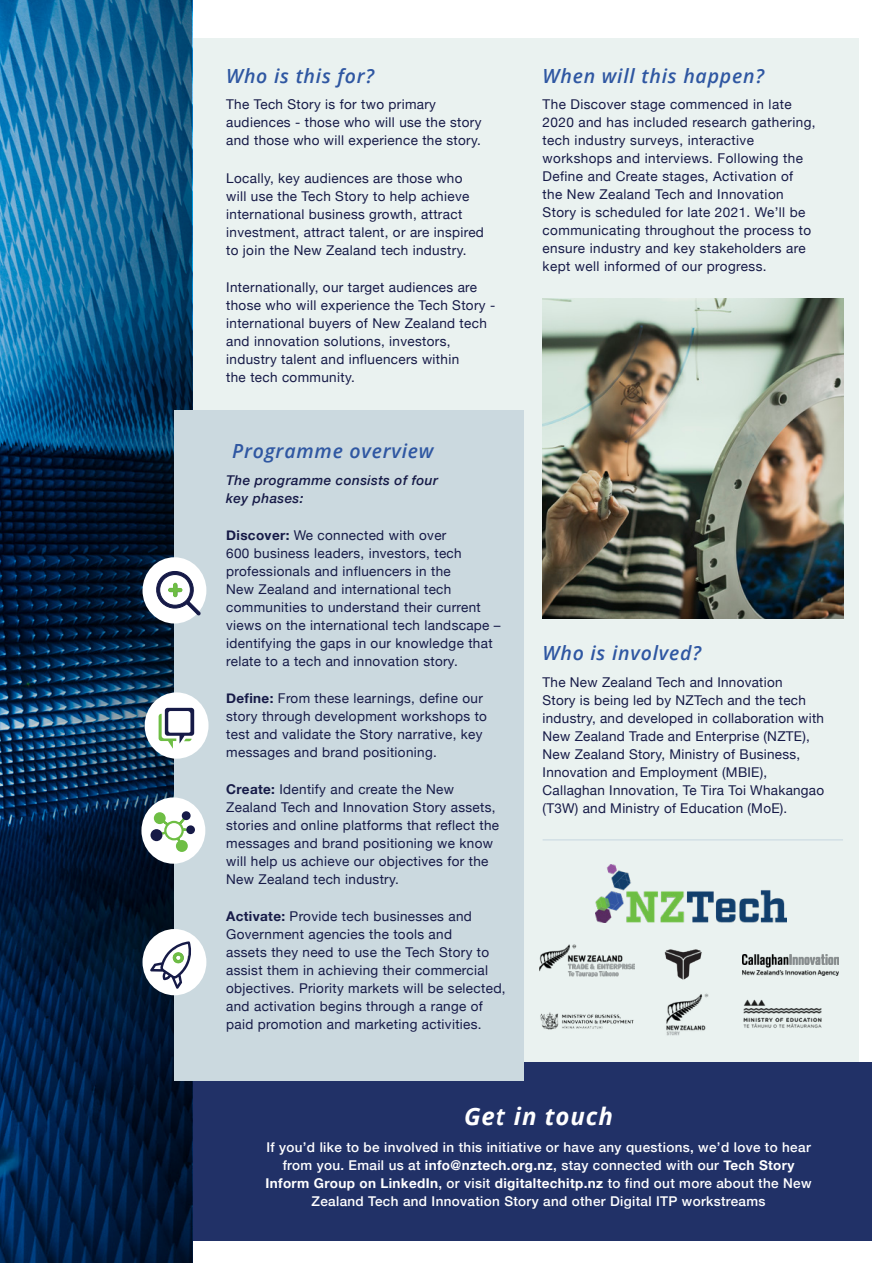
<style>
.page{position:relative;width:893px;height:1263px;background:#fff}
.page>*{position:absolute;margin:0;border:0;box-sizing:border-box;transform-origin:0 0}
.Italic_Sub_Head{font:italic 700 24px "Open Sans";letter-spacing:.04em;color:#fff}
.Italic_Sub_Head-2{font:italic 600 19.5px "Open Sans";letter-spacing:.04em;color:#2f57a2}
.Body_Copy_Regular{font:13.5px/18px "Helvetica Neue";letter-spacing:.025em;color:#161a47}
.Body_Copy_Regular-2{font:500 13.5px/18px "Helvetica Neue";letter-spacing:.025em;color:#fff;text-align:center}
.Body_Copy_Regular-3{font:italic 500 13.5px/18px "Helvetica Neue";letter-spacing:.03em;color:#161a47}
.s1{font-weight:700}
</style>
<div class="page">
<div style="left:0;top:38px;width:859px;height:1187px;background:#eaf2f0"></div>
<div style="left:173px;top:1062px;width:699px;height:178px;background:#213167"></div>
<svg style="left:0;top:0;width:192px;height:1263px"></svg>
<div style="left:174px;top:410px;width:350px;height:670px;background:#cbd9df"></div>
<div style="left:143px;top:557px;width:63px;height:66px;background:#fff;border-radius:50%"></div>
<svg style="left:154px;top:571px;width:46px;height:45px"></svg>
<div style="left:145px;top:692px;width:64px;height:67px;background:#fff;border-radius:50%"></div>
<svg style="left:159px;top:708px;width:35px;height:41px"></svg>
<div style="left:141px;top:797px;width:64px;height:67px;background:#fff;border-radius:50%"></div>
<svg style="left:161px;top:816px;width:26px;height:28px"></svg>
<div style="left:165px;top:822px;width:18px;height:17px;background:#fff;border-radius:50%"></div>
<div style="left:164px;top:821px;width:20px;height:19px;border:2px solid #6ebe44;border-radius:50%"></div>
<div style="left:182px;top:811px;width:9px;height:9px;background:#161a47;border-radius:50%"></div>
<div style="left:154px;top:812px;width:12px;height:12px;background:#6ebe44;border-radius:50%"></div>
<div style="left:186px;top:825px;width:9px;height:9px;background:#161a47;border-radius:50%"></div>
<div style="left:151px;top:829px;width:11px;height:12px;background:#161a47;border-radius:50%"></div>
<div style="left:176px;top:840px;width:12px;height:12px;background:#6ebe44;border-radius:50%"></div>
<div style="left:143px;top:929px;width:63px;height:66px;background:#fff;border-radius:50%"></div>
<svg style="left:150px;top:941px;width:41px;height:48px"></svg>
<img style="left:542px;top:299px;width:301px;height:319px">
<img style="left:540px;top:1012px;width:94px;height:18px">
<img style="left:539px;top:944px;width:96px;height:32px">
<svg style="left:730px;top:921px;width:109px;height:55px"></svg>
<img style="left:743px;top:954px;width:95px;height:21px">
<img style="left:743px;top:999px;width:79px;height:29px">
<img style="left:666px;top:993px;width:43px;height:43px">
<hr style="left:543px;top:839px;width:300px;height:2px;background:#d2dfe5">
<img style="left:596px;top:864px;width:190px;height:58px">
<img style="left:664px;top:949px;width:38px;height:31px">
<p class="Italic_Sub_Head-2" style="left:226px;top:63px;width:150px">Who is this for?</p>
<p class="Body_Copy_Regular" style="left:226px;top:96px;width:257px">The Tech Story is for two primary audiences - those who will use the story and those who will experience the story.</p>
<p class="Body_Copy_Regular" style="left:226px;top:170px;width:259px">Locally, key audiences are those who will use the Tech Story to help achieve international business growth, attract investment, attract talent, or are inspired to join the New Zealand tech industry.</p>
<p class="Body_Copy_Regular" style="left:226px;top:279px;width:271px">Internationally, our target audiences are those who will experience the Tech Story - international buyers of New Zealand tech and innovation solutions, investors, industry talent and influencers within<br>the tech community.</p>
<p class="Italic_Sub_Head-2" style="left:232px;top:438px;width:203px">Programme overview</p>
<p class="Body_Copy_Regular-3" style="left:226px;top:470px;width:213px">The programme consists of four key phases:</p>
<p class="Body_Copy_Regular" style="left:226px;top:527px;width:276px"><span class="s1">Discover:</span> We connected with over<br>600 business leaders, investors, tech professionals and influencers in the<br>New Zealand and international tech communities to understand their current views on the international tech landscape – identifying the gaps in our knowledge that relate to a tech and innovation story.</p>
<p class="Body_Copy_Regular" style="left:226px;top:690px;width:262px"><span class="s1">Define:</span> From these learnings, define our story through development workshops to test and validate the Story narrative, key messages and brand positioning.</p>
<p class="Body_Copy_Regular" style="left:226px;top:781px;width:274px"><span class="s1">Create:</span> Identify and create the New Zealand Tech and Innovation Story assets, stories and online platforms that reflect the messages and brand positioning we know will help us achieve our objectives for the New Zealand tech industry.</p>
<p class="Body_Copy_Regular" style="left:226px;top:908px;width:281px"><span class="s1">Activate:</span> Provide tech businesses and Government agencies the tools and<br>assets they need to use the Tech Story to assist them in achieving their commercial objectives. Priority markets will be selected, and activation begins through a range of paid promotion and marketing activities.</p>
<p class="Italic_Sub_Head-2" style="left:543px;top:63px;width:223px">When will this happen?</p>
<p class="Body_Copy_Regular" style="left:543px;top:96px;width:275px">The Discover stage commenced in late 2020 and has included research gathering, tech industry surveys, interactive workshops and interviews. Following the Define and Create stages, Activation of the New Zealand Tech and Innovation Story is scheduled for late 2021. We’ll be communicating throughout the process to ensure industry and key stakeholders are kept well informed of our progress.</p>
<p class="Italic_Sub_Head-2" style="left:543px;top:640px;width:160px">Who is involved?</p>
<p class="Body_Copy_Regular" style="left:543px;top:674px;width:283px">The New Zealand Tech and Innovation<br>Story is being led by NZTech and the tech industry, and developed in collaboration with New Zealand Trade and Enterprise (NZTE), New Zealand Story, Ministry of Business, Innovation and Employment (MBIE), Callaghan Innovation, Te Tira Toi Whakangao (T3W) and Ministry of Education (MoE).</p>
<p class="Italic_Sub_Head" style="left:464px;top:1099px;width:150px">Get in touch</p>
<p class="Body_Copy_Regular-2" style="left:266px;top:1137px;width:547px">If you’d like to be involved in this initiative or have any questions, we’d love to hear from you. Email us at <span class="s1">info@nztech.org.nz</span>, stay connected with our <span class="s1">Tech Story Inform Group on LinkedIn</span>, or visit <span class="s1">digitaltechitp.nz</span> to find out more about the New Zealand Tech and Innovation Story and other Digital ITP workstreams</p>
</div>
